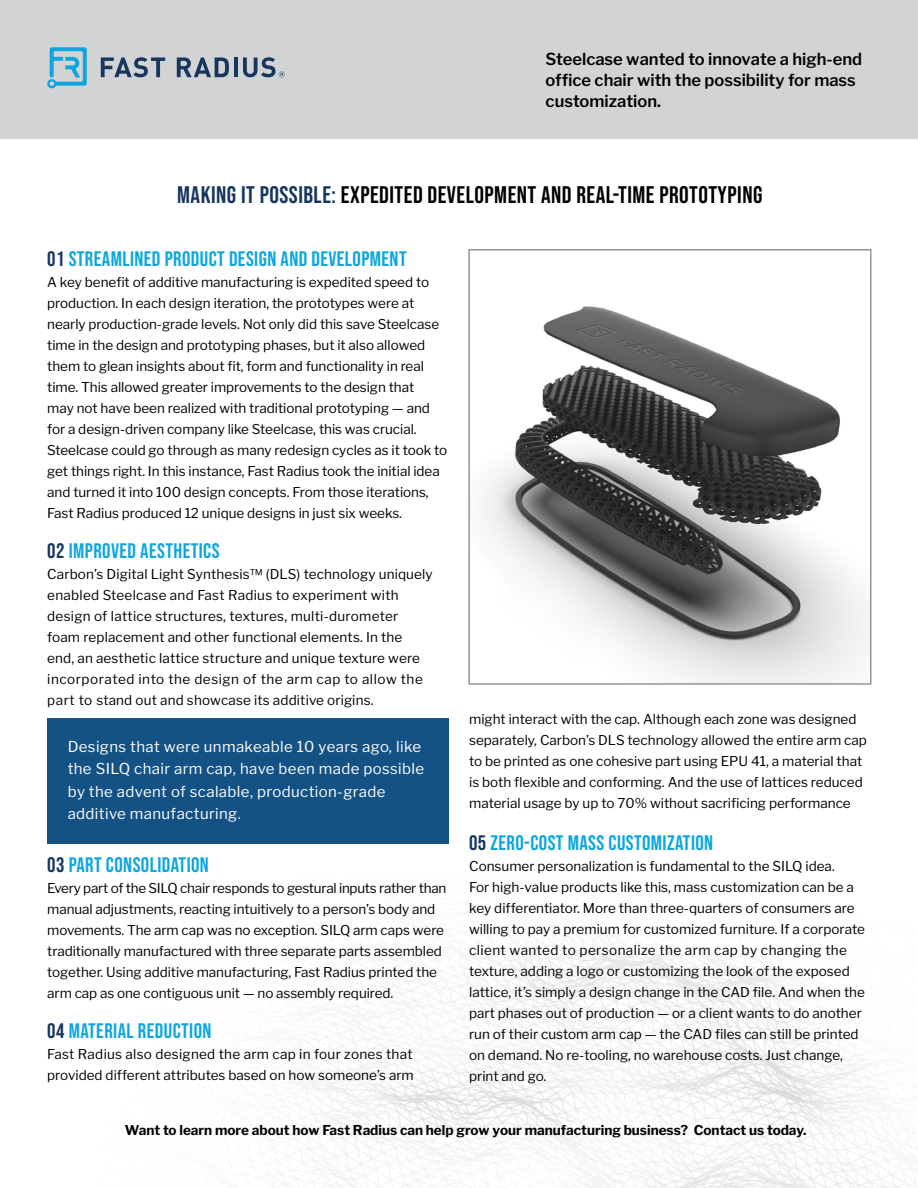
<style>
.page{position:relative;width:918px;height:1188px;background:#fff}
.page>*{position:absolute;margin:0;border:0;box-sizing:border-box;transform-origin:0 0}
.t1{font:24px "Bebas Neue";letter-spacing:.02em;color:#000}
.t2{font:21px "Bebas Neue";letter-spacing:.02em;color:#0da6de}
.t3{font:600 16.5px/21px "Libre Franklin";color:#000}
.t4{font:15px/22.5px "Libre Franklin";letter-spacing:.025em;color:#fff}
.t5{font:13.5px/21px "Libre Franklin";color:#000}
.t6{font:700 13.5px "Libre Franklin";color:#000}
.s1{color:#17365e}
</style>
<div class="page">
<img style="left:274px;top:929px;width:644px;height:259px">
<div style="left:0;top:0;width:918px;height:138px;background:#d1d3d4"></div>
<svg style="left:47px;top:47px;width:40px;height:41px"></svg>
<svg style="left:101px;top:57px;width:64px;height:20px"></svg>
<svg style="left:177px;top:57px;width:52px;height:20px"></svg>
<hr style="left:234px;top:57px;width:4px;height:20px;background:#17365e">
<svg style="left:243px;top:57px;width:42px;height:20px"></svg>
<img style="left:484px;top:306px;width:384px;height:376px">
<div style="left:468px;top:249px;width:404px;height:436px;border:2px solid #939598"></div>
<div style="left:47px;top:718px;width:402px;height:125px;background:#145184"></div>
<p class="t3" style="left:546px;top:48px;width:318px">Steelcase wanted to innovate a high-end office chair with the possibility for mass customization.</p>
<h1 class="t1" style="left:177px;top:181px;width:587px"><span class="s1">MAKING IT POSSIBLE:</span> EXPEDITED DEVELOPMENT AND REAL-TIME PROTOTYPING</h1>
<h2 class="t2" style="left:47px;top:246px;width:361px"><span class="s1">01</span> STREAMLINED PRODUCT DESIGN AND DEVELOPMENT</h2>
<p class="t5" style="left:47px;top:271px;width:402px">A key benefit of additive manufacturing is expedited speed to production. In each design iteration, the prototypes were at nearly production-grade levels. Not only did this save Steelcase time in the design and prototyping phases, but it also allowed them to glean insights about fit, form and functionality in real time. This allowed greater improvements to the design that<br>may not have been realized with traditional prototyping — and for a design-driven company like Steelcase, this was crucial.<br>Steelcase could go through as many redesign cycles as it took to get things right. In this instance, Fast Radius took the initial idea and turned it into 100 design concepts. From those iterations, Fast Radius produced 12 unique designs in just six weeks.</p>
<h2 class="t2" style="left:47px;top:539px;width:174px"><span class="s1">02</span> IMPROVED AESTHETICS</h2>
<p class="t5" style="left:47px;top:564px;width:387px">Carbon’s Digital Light Synthesis™ (DLS) technology uniquely enabled Steelcase and Fast Radius to experiment with design of lattice structures, textures, multi-durometer foam replacement and other functional elements. In the end, an aesthetic lattice structure and unique texture were incorporated into the design of the arm cap to allow the part to stand out and showcase its additive origins.</p>
<p class="t4" style="left:68px;top:735px;width:358px">Designs that were unmakeable 10 years ago, like the SILQ chair arm cap, have been made possible by the advent of scalable, production-grade additive manufacturing.</p>
<h2 class="t2" style="left:47px;top:852px;width:163px"><span class="s1">03</span> PART CONSOLIDATION</h2>
<p class="t5" style="left:47px;top:877px;width:401px">Every part of the SILQ chair responds to gestural inputs rather than manual adjustments, reacting intuitively to a person’s body and movements. The arm cap was no exception. SILQ arm caps were traditionally manufactured with three separate parts assembled together. Using additive manufacturing, Fast Radius printed the arm cap as one contiguous unit — no assembly required.</p>
<h2 class="t2" style="left:47px;top:1019px;width:166px"><span class="s1">04</span> MATERIAL REDUCTION</h2>
<p class="t5" style="left:47px;top:1044px;width:368px">Fast Radius also designed the arm cap in four zones that provided different attributes based on how someone’s arm</p>
<p class="t5" style="left:469px;top:708px;width:399px">might interact with the cap. Although each zone was designed separately, Carbon’s DLS technology allowed the entire arm cap to be printed as one cohesive part using EPU 41, a material that is both flexible and conforming. And the use of lattices reduced material usage by up to 70% without sacrificing performance</p>
<h2 class="t2" style="left:469px;top:831px;width:246px"><span class="s1">05</span> ZERO-COST MASS CUSTOMIZATION</h2>
<p class="t5" style="left:469px;top:855px;width:397px">Consumer personalization is fundamental to the SILQ idea.<br>For high-value products like this, mass customization can be a key differentiator. More than three-quarters of consumers are willing to pay a premium for customized furniture. If a corporate client wanted to personalize the arm cap by changing the texture, adding a logo or customizing the look of the exposed lattice, it’s simply a design change in the CAD file. And when the part phases out of production — or a client wants to do another run of their custom arm cap — the CAD files can still be printed on demand. No re-tooling, no warehouse costs. Just change, print and go.</p>
<p class="t6" style="left:125px;top:1122px;width:683px">Want to learn more about how Fast Radius can help grow your manufacturing business? Contact us today.</p>
</div>
